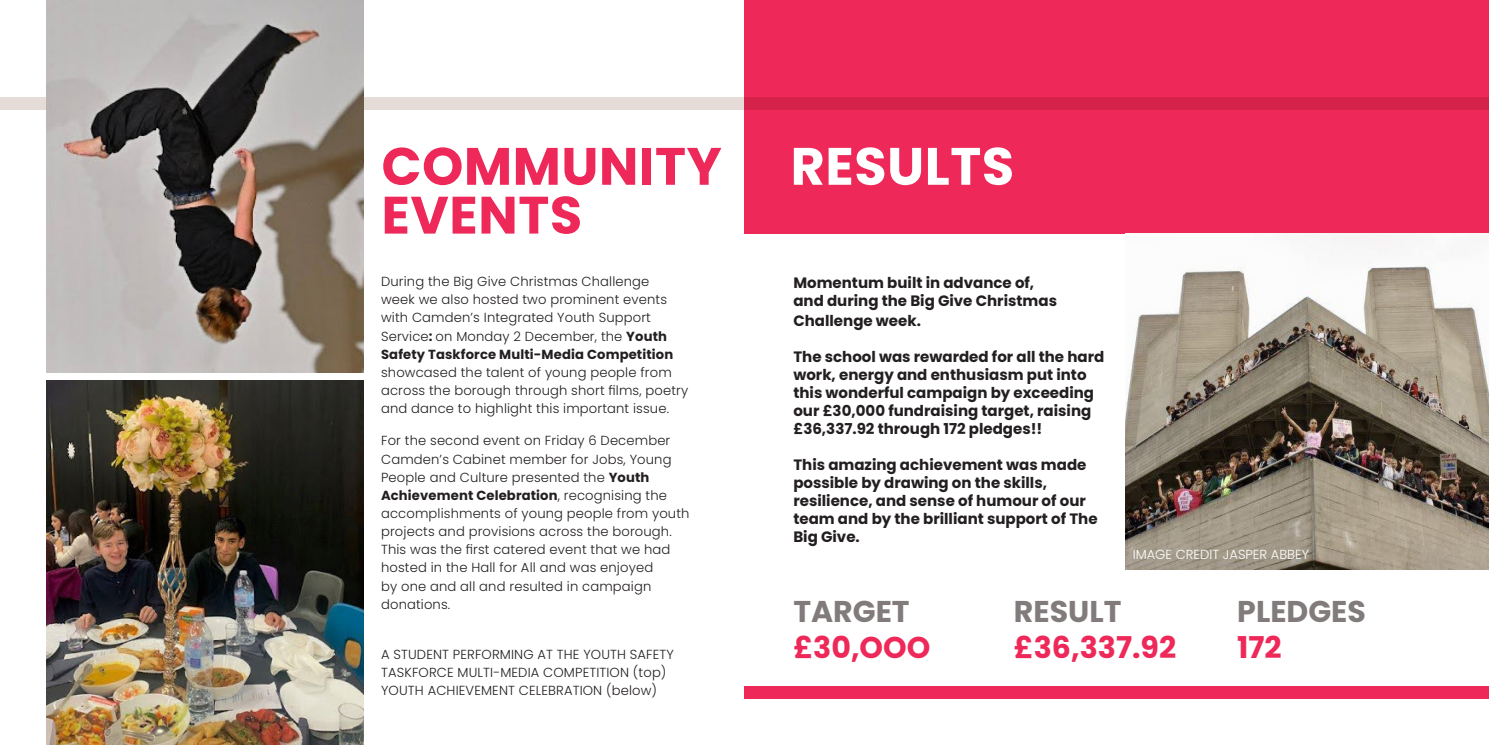
<style>
.page{position:relative;width:1489px;height:745px;background:#fff}
.page>*{position:absolute;margin:0;border:0;box-sizing:border-box;transform-origin:0 0}
.t1{font:700 52.5px/48.8px "Poppins";letter-spacing:.01em;color:#ee2858}
.t2{font:700 52.5px "Poppins";letter-spacing:.01em;color:#fff}
.t3{font:700 30px/36px "Poppins";color:#ee2858}
.t4{font:700 30px/36px "Poppins";color:#817c7b}
.t5{font:700 15px/18px "Poppins";color:#231f20}
.BODY_COPY{font:300 13.12px/18.1px "Poppins";letter-spacing:.01em;color:#231f20}
.t6{font:300 13.12px "Poppins";color:#fff}
.s1{font-weight:700}
.s2{color:#817c7b}
.s3{color:#ee2858}
</style>
<div class="page">
<div style="left:744px;top:0;width:744px;height:233px;background:#ee2858"></div>
<svg style="left:0;top:97px;width:1488px;height:13px;background:#da657d"></svg>
<img style="left:46px;top:0;width:317px;height:372px">
<img style="left:46px;top:380px;width:317px;height:364px">
<img style="left:1125px;top:233px;width:363px;height:336px">
<div style="left:744px;top:686px;width:744px;height:12px;background:#ee2858"></div>
<p class="t1" style="left:381px;top:142px;width:342px">COMMUNITY<br>EVENTS</p>
<p class="t2" style="left:790px;top:136px;width:225px">RESULTS</p>
<p class="BODY_COPY" style="left:381px;top:272px;width:308px">During the Big Give Christmas Challenge<br>week we also hosted two prominent events with Camden’s Integrated Youth Support Service<span class="s1">:</span> on Monday 2 December, the <span class="s1">Youth Safety Taskforce Multi-Media Competition </span>showcased the talent of young people from across the borough through short films, poetry and dance to highlight this important issue.</p>
<p class="BODY_COPY" style="left:381px;top:431px;width:310px">For the second event on Friday 6 December Camden’s Cabinet member for Jobs, Young People and Culture presented the <span class="s1">Youth Achievement Celebration</span>, recognising the accomplishments of young people from youth projects and provisions across the borough.<br>This was the first catered event that we had hosted in the Hall for All and was enjoyed<br>by one and all and resulted in campaign donations.</p>
<p class="BODY_COPY" style="left:381px;top:645px;width:294px">A STUDENT PERFORMING AT THE YOUTH SAFETY<br>TASKFORCE MULTI-MEDIA COMPETITION (top)<br>YOUTH ACHIEVEMENT CELEBRATION (below)</p>
<p class="t5" style="left:793px;top:274px;width:265px">Momentum built in advance of, and during the Big Give Christmas</p>
<p class="t5" style="left:793px;top:311px;width:129px">Challenge week.</p>
<p class="t5" style="left:793px;top:347px;width:312px">The school was rewarded for all the hard work, energy and enthusiasm put into this wonderful campaign by exceeding our £30,000 fundraising target, raising £36,337.92 through 172 pledges!!</p>
<p class="t5" style="left:793px;top:455px;width:306px">This amazing achievement was made possible by drawing on the skills, resilience, and sense of humour of our team and by the brilliant support of The<br>Big Give.</p>
<p class="t6" style="left:1132px;top:546px;width:178px">IMAGE CREDIT JASPER ABBEY</p>
<p class="t3" style="left:793px;top:593px;width:138px"><span class="s2">TARGET </span>£30,OOO</p>
<p class="t3" style="left:1013px;top:593px;width:164px"><span class="s2">RESULT </span>£36,337.92</p>
<p class="t4" style="left:1237px;top:593px;width:130px">PLEDGES<br><span class="s3">172</span></p>
</div>
